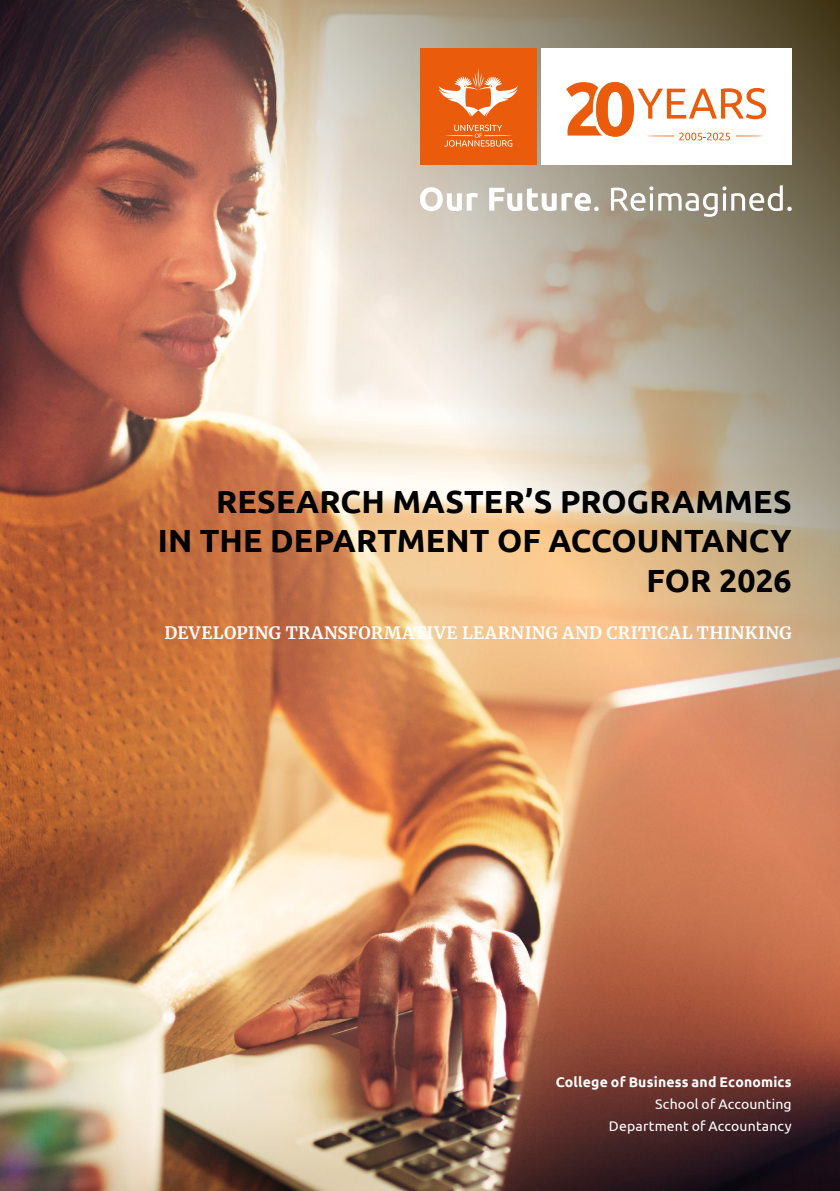
<style>
.page{position:relative;width:840px;height:1191px;background:#fff}
.page>*{position:absolute;margin:0;border:0;box-sizing:border-box;transform-origin:0 0}
.t1{font:700 32px/39.2px "Ubuntu";color:#000;text-align:right}
.t2{font:700 17px "Merriweather";letter-spacing:.015em;color:#fff}
.t3{font:14px/22px "Ubuntu";letter-spacing:.01em;color:#fff;text-align:right}
.t4{font:700 14px "Ubuntu";letter-spacing:.015em;color:#fff}
</style>
<div class="page">
<img style="left:0;top:0;width:839px;height:1191px">
<img style="left:37px;top:0;width:802px;height:923px">
<div style="left:420px;top:49px;width:116px;height:116px;background:#ea5b0b"></div>
<svg style="left:438px;top:68px;width:79px;height:49px"></svg>
<svg style="left:444px;top:125px;width:68px;height:22px"></svg>
<div style="left:540px;top:49px;width:250px;height:116px;background:#fff"></div>
<svg style="left:566px;top:82px;width:199px;height:58px"></svg>
<svg style="left:610px;top:185px;width:181px;height:32px"></svg>
<svg style="left:420px;top:187px;width:57px;height:24px"></svg>
<svg style="left:489px;top:188px;width:109px;height:23px"></svg>
<p class="t1" style="left:158px;top:482px;width:635px">RESEARCH MASTER’S PROGRAMMES<br>IN THE DEPARTMENT OF ACCOUNTANCY<br>FOR 2026</p>
<p class="t2" style="left:164px;top:621px;width:628px">DEVELOPING TRANSFORMATIVE LEARNING AND CRITICAL THINKING</p>
<p class="t4" style="left:555px;top:1073px;width:237px">College of Business and Economics</p>
<p class="t3" style="left:608px;top:1092px;width:184px">School of Accounting<br>Department of Accountancy</p>
</div>
